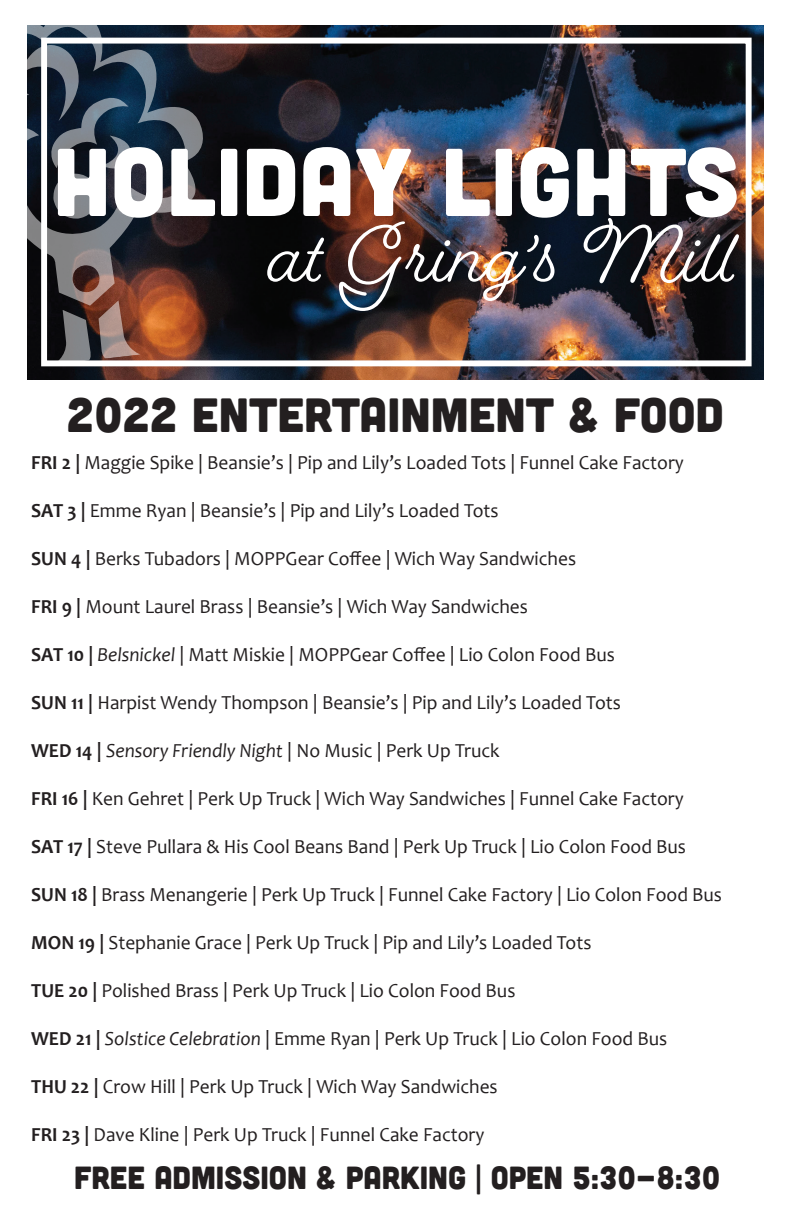
<style>
.page{position:relative;width:792px;height:1224px;background:#fff}
.page>*{position:absolute;margin:0;border:0;box-sizing:border-box;transform-origin:0 0}
.t1{font:96px "Cubano";color:#fff}
.t2{font:72px "Fairwater Script";color:#fff}
.t3{font:48px "Cubano";color:#231f20}
.t4{font:32px "Cubano";color:#231f20}
.t5{font:20px "Candara";color:#231f20}
.t6{font:italic 20px "Candara";color:#231f20}
.s1{font-weight:700}
.s2{font-style:italic}
.s3{font-weight:700;font-style:normal}
.s4{font-style:normal}
</style>
<div class="page">
<img style="left:28px;top:25px;width:735px;height:354px">
<svg style="left:27px;top:25px;width:180px;height:339px;background:#474044"></svg>
<div style="left:41px;top:38px;width:711px;height:328px;border:6px solid #fff"></div>
<h1 class="t1" style="left:53px;top:121px;width:687px">HOLIDAY LIGHTS</h1>
<h2 class="t2" style="left:269px;top:214px;width:474px">at Gring’s Mill</h2>
<h3 class="t3" style="left:67px;top:384px;width:659px">2022 ENTERTAINMENT &amp; FOOD</h3>
<p class="t5" style="left:31px;top:450px;width:654px"><span class="s1">FRI 2 |</span> Maggie Spike | Beansie’s | Pip and Lily’s Loaded Tots | Funnel Cake Factory</p>
<p class="t5" style="left:31px;top:498px;width:469px"><span class="s1">SAT 3 |</span> Emme Ryan | Beansie’s | Pip and Lily’s Loaded Tots</p>
<p class="t5" style="left:31px;top:546px;width:546px"><span class="s1">SUN 4 |</span> Berks Tubadors | MOPPGear Coffee | Wich Way Sandwiches</p>
<p class="t5" style="left:31px;top:594px;width:498px"><span class="s1">FRI 9 |</span> Mount Laurel Brass | Beansie’s | Wich Way Sandwiches</p>
<p class="t5" style="left:31px;top:642px;width:585px"><span class="s1">SAT 10 |</span> <span class="s2">Belsnickel</span> | Matt Miskie | MOPPGear Coffee | Lio Colon Food Bus</p>
<p class="t5" style="left:31px;top:690px;width:591px"><span class="s1">SUN 11 |</span> Harpist Wendy Thompson | Beansie’s | Pip and Lily’s Loaded Tots</p>
<p class="t6" style="left:31px;top:738px;width:470px"><span class="s3">WED 14 |</span> Sensory Friendly Night <span class="s4">| No Music | Perk Up Truck</span></p>
<p class="t5" style="left:31px;top:786px;width:654px"><span class="s1">FRI 16 |</span> Ken Gehret | Perk Up Truck | Wich Way Sandwiches | Funnel Cake Factory</p>
<p class="t5" style="left:31px;top:834px;width:656px"><span class="s1">SAT 17 |</span> Steve Pullara &amp; His Cool Beans Band | Perk Up Truck | Lio Colon Food Bus</p>
<p class="t5" style="left:31px;top:882px;width:692px"><span class="s1">SUN 18 |</span> Brass Menangerie | Perk Up Truck | Funnel Cake Factory | Lio Colon Food Bus</p>
<p class="t5" style="left:31px;top:930px;width:562px"><span class="s1">MON 19 |</span> Stephanie Grace | Perk Up Truck | Pip and Lily’s Loaded Tots</p>
<p class="t5" style="left:31px;top:978px;width:486px"><span class="s1">TUE 20 |</span> Polished Brass | Perk Up Truck | Lio Colon Food Bus</p>
<p class="t5" style="left:31px;top:1026px;width:638px"><span class="s1">WED 21 |</span> <span class="s2">Solstice Celebration</span> | Emme Ryan | Perk Up Truck | Lio Colon Food Bus</p>
<p class="t5" style="left:31px;top:1074px;width:468px"><span class="s1">THU 22 |</span> Crow Hill | Perk Up Truck | Wich Way Sandwiches</p>
<p class="t5" style="left:31px;top:1122px;width:455px"><span class="s1">FRI 23 |</span> Dave Kline | Perk Up Truck | Funnel Cake Factory</p>
<h3 class="t4" style="left:74px;top:1158px;width:648px">FREE ADMISSION &amp; PARKING | OPEN 5:30-8:30</h3>
</div>
